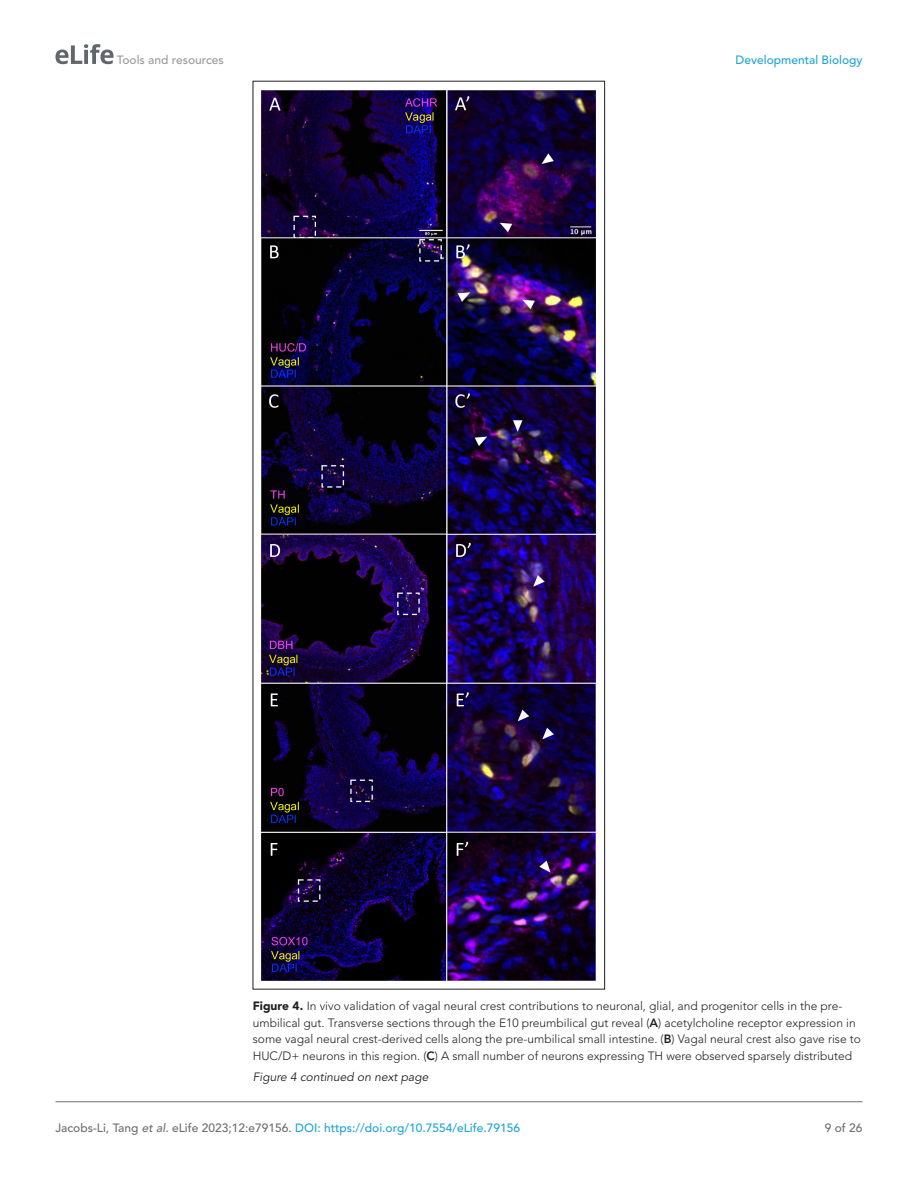
<style>
.page{position:relative;width:918px;height:1188px;background:#fff}
.page>*{position:absolute;margin:0;border:0;box-sizing:border-box;transform-origin:0 0}
.t1{font:300 12px/16.5px "Avenir LT Std";color:#231f20}
.t2{font:500 12px "Avenir LT Std";color:#1ea4d7}
.t3{font:italic 12px "Avenir LT Std";color:#231f20}
.t4{font:500 12px "Avenir LT Std";color:#9a9a9a}
.t5{font:500 12px "Avenir LT Std";color:#6e6e70}
.s1{font-weight:900}
.s2{font-weight:800}
.s3{color:#6e6e70}
.s4{font-style:italic;color:#6e6e70}
</style>
<div class="page">
<svg style="left:55px;top:44px;width:59px;height:20px"></svg>
<hr style="left:56px;top:1101px;width:806px;height:1px;background:#6e6e70">
<img style="left:262px;top:90px;width:334px;height:890px">
<p class="t4" style="left:117px;top:53px;width:108px">Tools and resources</p>
<p class="t2" style="left:736px;top:53px;width:128px">Developmental Biology</p>
<p class="t1" style="left:253px;top:998px;width:610px"><span class="s1">Figure 4.</span> In vivo validation of vagal neural crest contributions to neuronal, glial, and progenitor cells in the pre&shy;umbilical gut. Transverse sections through the E10 preumbilical gut reveal (<span class="s2">A</span>) acetylcholine receptor expression in some vagal neural crest-derived cells along the pre-umbilical small intestine. (<span class="s2">B</span>) Vagal neural crest also gave rise to HUC/D+ neurons in this region. (<span class="s2">C</span>) A small number of neurons expressing TH were observed sparsely distributed</p>
<p class="t3" style="left:253px;top:1070px;width:177px">Figure 4 continued on next page</p>
<p class="t2" style="left:56px;top:1121px;width:466px"><span class="s3">Jacobs-Li, Tang</span> <span class="s4">et al</span><span class="s3">. eLife 2023;12:e79156.</span> DOI: https://doi.org/10.7554/eLife.79156</p>
<p class="t5" style="left:825px;top:1121px;width:39px">9 of 26</p>
</div>
